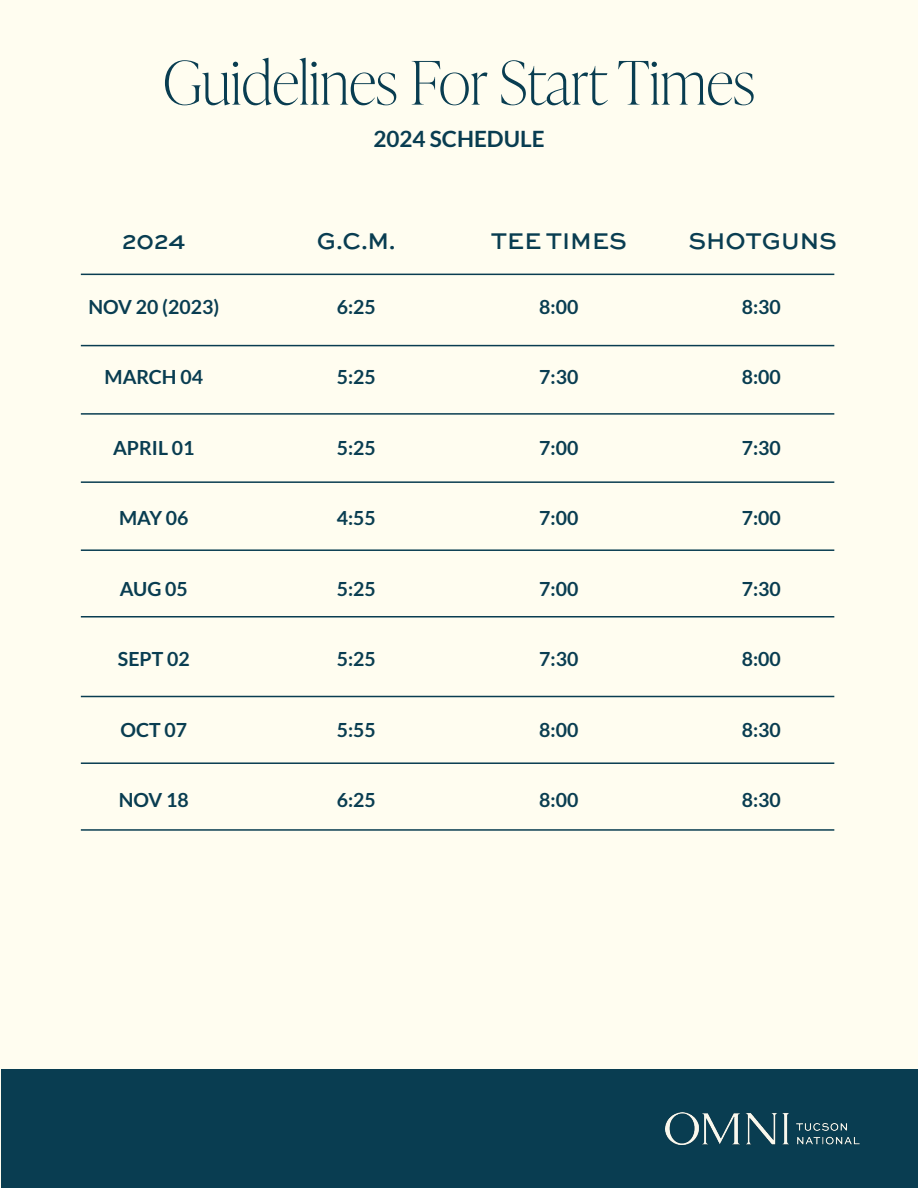
<style>
.page{position:relative;width:918px;height:1188px;background:#fff}
.page>*{position:absolute;margin:0;border:0;box-sizing:border-box;transform-origin:0 0}
.t1{font:100 60px "Ivy Presto Display";color:#093d51}
.t2{font:500 24px "Sweet Sans Pro";color:#093d51}
.t3{font:700 22.5px "Lato";color:#093d51}
.t4{font:700 19.5px "Lato";color:#093d51}
</style>
<div class="page">
<div style="left:1px;top:1px;width:917px;height:1187px;background:#fffdf0"></div>
<div style="left:1px;top:1069px;width:917px;height:119px;background:#093d51"></div>
<img style="left:665px;top:1113px;width:195px;height:31px">
<hr style="left:81px;top:345px;width:753px;height:1px;background:#093d51">
<hr style="left:81px;top:413px;width:753px;height:2px;background:#093d51">
<hr style="left:81px;top:481px;width:753px;height:2px;background:#093d51">
<hr style="left:81px;top:616px;width:753px;height:2px;background:#093d51">
<hr style="left:81px;top:549px;width:753px;height:2px;background:#093d51">
<hr style="left:81px;top:696px;width:753px;height:1px;background:#093d51">
<hr style="left:81px;top:762px;width:753px;height:2px;background:#093d51">
<hr style="left:81px;top:829px;width:753px;height:2px;background:#093d51">
<hr style="left:81px;top:274px;width:753px;height:1px;background:#093d51">
<p class="t1" style="left:163px;top:40px;width:593px">Guidelines For Start Times</p>
<p class="t3" style="left:373px;top:126px;width:173px">2024 SCHEDULE</p>
<p class="t2" style="left:122px;top:224px;width:65px">2024</p>
<p class="t2" style="left:317px;top:224px;width:80px">G.C.M.</p>
<p class="t2" style="left:491px;top:224px;width:138px">TEE TIMES</p>
<p class="t2" style="left:689px;top:223px;width:150px">SHOTGUNS</p>
<p class="t4" style="left:88px;top:295px;width:132px">NOV 20 (2023)</p>
<p class="t4" style="left:337px;top:295px;width:41px">6:25</p>
<p class="t4" style="left:539px;top:295px;width:41px">8:00</p>
<p class="t4" style="left:742px;top:295px;width:41px">8:30</p>
<p class="t4" style="left:105px;top:366px;width:100px">MARCH 04</p>
<p class="t4" style="left:337px;top:366px;width:41px">5:25</p>
<p class="t4" style="left:539px;top:366px;width:41px">7:30</p>
<p class="t4" style="left:742px;top:366px;width:41px">8:00</p>
<p class="t4" style="left:113px;top:436px;width:83px">APRIL 01</p>
<p class="t4" style="left:337px;top:436px;width:41px">5:25</p>
<p class="t4" style="left:539px;top:436px;width:41px">7:00</p>
<p class="t4" style="left:742px;top:436px;width:41px">7:30</p>
<p class="t4" style="left:119px;top:507px;width:71px">MAY 06</p>
<p class="t4" style="left:337px;top:507px;width:41px">4:55</p>
<p class="t4" style="left:539px;top:507px;width:41px">7:00</p>
<p class="t4" style="left:742px;top:507px;width:41px">7:00</p>
<p class="t4" style="left:120px;top:577px;width:70px">AUG 05</p>
<p class="t4" style="left:337px;top:577px;width:41px">5:25</p>
<p class="t4" style="left:539px;top:577px;width:41px">7:00</p>
<p class="t4" style="left:742px;top:577px;width:41px">7:30</p>
<p class="t4" style="left:118px;top:648px;width:73px">SEPT 02</p>
<p class="t4" style="left:337px;top:648px;width:41px">5:25</p>
<p class="t4" style="left:539px;top:648px;width:41px">7:30</p>
<p class="t4" style="left:742px;top:648px;width:41px">8:00</p>
<p class="t4" style="left:121px;top:718px;width:68px">OCT 07</p>
<p class="t4" style="left:337px;top:718px;width:41px">5:55</p>
<p class="t4" style="left:539px;top:718px;width:41px">8:00</p>
<p class="t4" style="left:742px;top:718px;width:41px">8:30</p>
<p class="t4" style="left:119px;top:789px;width:72px">NOV 18</p>
<p class="t4" style="left:337px;top:789px;width:41px">6:25</p>
<p class="t4" style="left:539px;top:789px;width:41px">8:00</p>
<p class="t4" style="left:742px;top:789px;width:41px">8:30</p>
</div>
